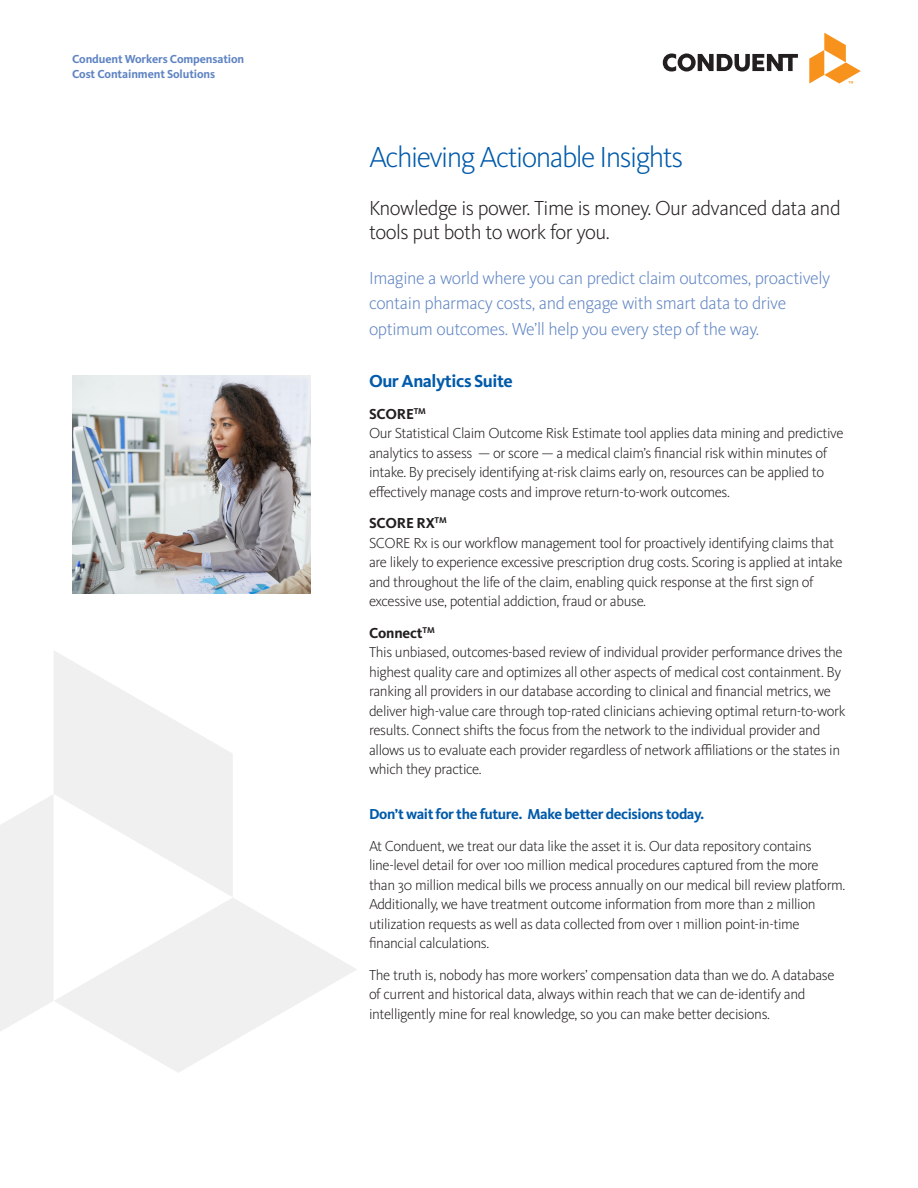
<style>
.page{position:relative;width:918px;height:1188px;background:#fff}
.page>*{position:absolute;margin:0;border:0;box-sizing:border-box;transform-origin:0 0}
.Cover_title_-_blue{font:300 30px "Kievit Pro";letter-spacing:-.05em;color:#015aaa}
.Cover_subhead{font:300 21px/24px "Kievit Pro";letter-spacing:-.025em;color:#231f20}
.Cover_intro_text_-_b{font:300 18px/25.5px "Kievit Pro";letter-spacing:-.02em;color:#5f84c3}
.Subhead_-_12pt_purpl{font:700 18px "Kievit Pro";letter-spacing:-.025em;color:#015aaa}
.Body_text_-_white{font:300 15px/19.5px "Kievit Pro";letter-spacing:-.025em;color:#231f20}
.Subhead_-_12pt_purpl-2{font:700 15px "Kievit Pro";letter-spacing:-.025em;color:#015aaa}
.Subhead_text{font:700 15px "Kievit Pro";letter-spacing:-.01em;color:#231f20}
.Business_category{font:700 12px "Kievit Pro";letter-spacing:-.01em;color:#5f84c3}
</style>
<div class="page">
<svg style="left:0;top:795px;width:53px;height:236px"></svg>
<svg style="left:55px;top:898px;width:302px;height:175px"></svg>
<svg style="left:54px;top:651px;width:179px;height:246px;fill:#f0f0f0"></svg>
<img style="left:72px;top:375px;width:238px;height:218px">
<svg style="left:663px;top:53px;width:135px;height:19px"></svg>
<svg style="left:809px;top:33px;width:52px;height:51px"></svg>
<p class="Business_category" style="left:72px;top:52px;width:174px">Conduent Workers Compensation</p>
<p class="Business_category" style="left:72px;top:67px;width:145px">Cost Containment Solutions</p>
<p class="Cover_title_-_blue" style="left:369px;top:139px;width:316px">Achieving Actionable Insights</p>
<p class="Cover_subhead" style="left:369px;top:196px;width:473px">Knowledge is power. Time is money. Our advanced data and tools put both to work for you.</p>
<p class="Cover_intro_text_-_b" style="left:369px;top:265px;width:463px">Imagine a world where you can predict claim outcomes, proactively contain pharmacy costs, and engage with smart data to drive optimum outcomes. We’ll help you every step of the way.</p>
<p class="Subhead_-_12pt_purpl" style="left:369px;top:370px;width:145px">Our Analytics Suite</p>
<p class="Subhead_text" style="left:369px;top:405px;width:59px">SCORE<sup>TM</sup></p>
<p class="Body_text_-_white" style="left:369px;top:423px;width:476px">Our Statistical Claim Outcome Risk Estimate tool applies data mining and predictive analytics to assess — or score — a medical claim’s financial risk within minutes of intake. By precisely identifying at-risk claims early on, resources can be applied to effectively manage costs and improve return-to-work outcomes.</p>
<p class="Subhead_text" style="left:369px;top:514px;width:79px">SCORE RX<sup>TM</sup></p>
<p class="Body_text_-_white" style="left:369px;top:533px;width:475px">SCORE Rx is our workflow management tool for proactively identifying claims that are likely to experience excessive prescription drug costs. Scoring is applied at intake and throughout the life of the claim, enabling quick response at the first sign of excessive use, potential addiction, fraud or abuse.</p>
<p class="Subhead_text" style="left:369px;top:624px;width:67px">Connect<sup>TM</sup></p>
<p class="Body_text_-_white" style="left:369px;top:642px;width:478px">This unbiased, outcomes-based review of individual provider performance drives the highest quality care and optimizes all other aspects of medical cost containment. By ranking all providers in our database according to clinical and financial metrics, we deliver high-value care through top-rated clinicians achieving optimal return-to-work results. Connect shifts the focus from the network to the individual provider and allows us to evaluate each provider regardless of network affiliations or the states in which they practice.</p>
<p class="Subhead_-_12pt_purpl-2" style="left:369px;top:805px;width:337px">Don’t wait for the future. Make better decisions today.</p>
<p class="Body_text_-_white" style="left:369px;top:836px;width:478px">At Conduent, we treat our data like the asset it is. Our data repository contains line-level detail for over 100 million medical procedures captured from the more than 30 million medical bills we process annually on our medical bill review platform.<br>Additionally, we have treatment outcome information from more than 2 million utilization requests as well as data collected from over 1 million point-in-time financial calculations.</p>
<p class="Body_text_-_white" style="left:369px;top:965px;width:467px">The truth is, nobody has more workers’ compensation data than we do. A database of current and historical data, always within reach that we can de-identify and intelligently mine for real knowledge, so you can make better decisions.</p>
</div>
